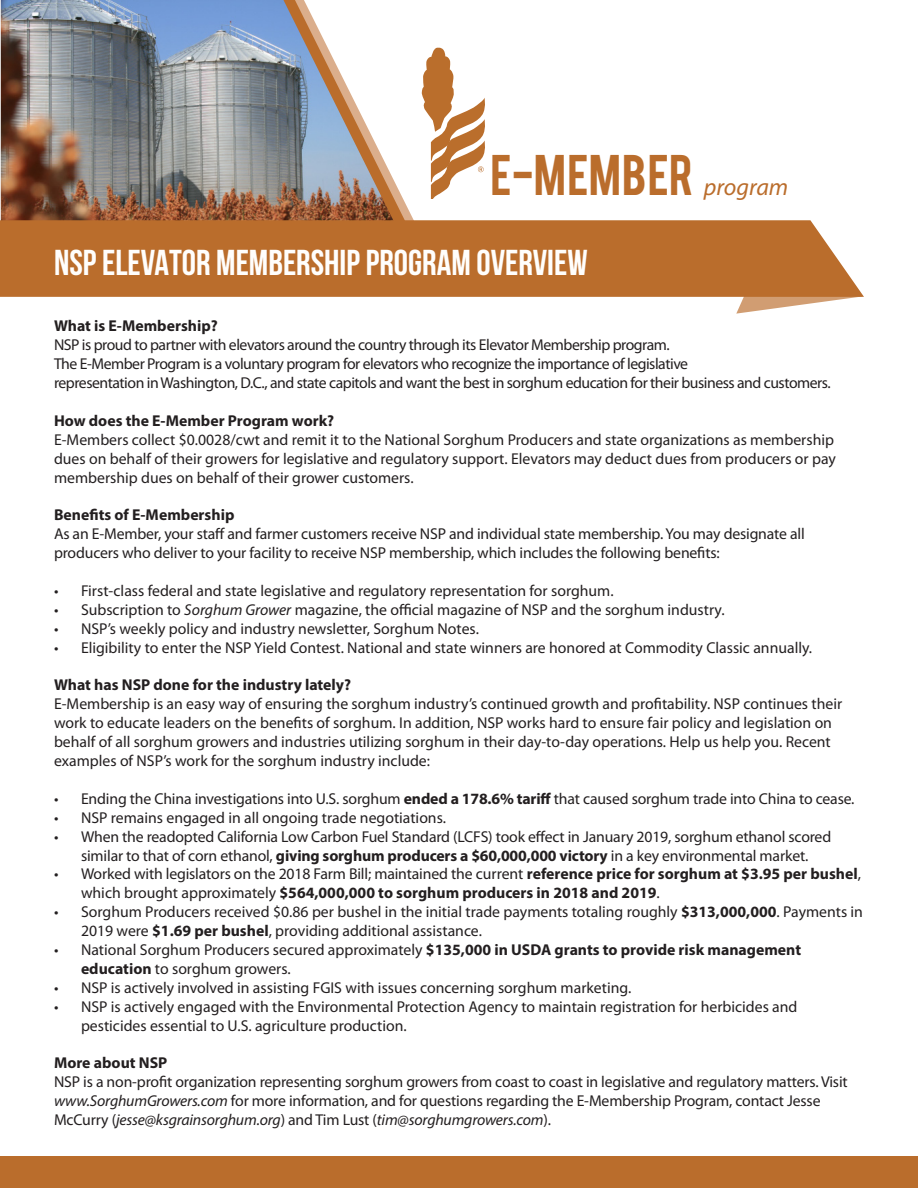
<style>
.page{position:relative;width:918px;height:1188px;background:#fff}
.page>*{position:absolute;margin:0;border:0;box-sizing:border-box;transform-origin:0 0}
.t1{font:45px "Bebas";letter-spacing:.025em;color:#ba6d2c}
.t2{font:700 36px "Bebas Neue";color:#fffefc}
.t3{font:15.75px/18.9px "Myriad Pro";letter-spacing:-.005em;color:#231f20}
.t4{font:15.75px "Myriad Pro";letter-spacing:-.03em;color:#231f20}
.t5{font:700 15.75px "Myriad Pro";color:#231f20}
.s1{font-family:"Myriad Pro";font-style:italic;font-size:24px}
.s2{font-style:italic}
.s3{font-weight:700}
</style>
<div class="page">
<img style="left:1px;top:0;width:283px;height:220px">
<div style="left:0;top:1156px;width:918px;height:32px;background:#ba6d2c"></div>
<svg style="left:736px;top:297px;width:122px;height:17px"></svg>
<svg style="left:284px;top:0;width:201px;height:220px"></svg>
<div style="left:0;top:220px;width:864px;height:77px;background:#ba6d2c"></div>
<p class="t1" style="left:490px;top:142px;width:299px">E-MEMBER <span class="s1">program</span></p>
<p class="t2" style="left:54px;top:243px;width:535px">NSP ELEVATOR MEMBERSHIP PROGRAM OVERVIEW</p>
<p class="t5" style="left:54px;top:316px;width:165px">What is E-Membership?</p>
<p class="t4" style="left:54px;top:335px;width:617px">NSP is proud to partner with elevators around the country through its Elevator Membership program.</p>
<p class="t4" style="left:54px;top:354px;width:636px">The E-Member Program is a voluntary program for elevators who recognize the importance of legislative</p>
<p class="t4" style="left:54px;top:373px;width:778px">representation in Washington, D.C., and state capitols and want the best in sorghum education for their business and customers.</p>
<p class="t5" style="left:54px;top:410px;width:282px">How does the E-Member Program work?</p>
<p class="t3" style="left:54px;top:430px;width:783px;text-align:justify">E-Members collect $0.0028/cwt and remit it to the National Sorghum Producers and state organizations as membership dues on behalf of their growers for legislative and regulatory support. Elevators may deduct dues from producers or pay membership dues on behalf of their grower customers.</p>
<p class="t5" style="left:54px;top:505px;width:182px">Benefits of E-Membership</p>
<p class="t3" style="left:54px;top:524px;width:752px">As an E-Member, your staff and farmer customers receive NSP and individual state membership. You may designate all producers who deliver to your facility to receive NSP membership, which includes the following benefits:</p>
<p class="t3" style="left:54px;top:581px;width:561px">• First-class federal and state legislative and regulatory representation for sorghum.</p>
<p class="t3" style="left:54px;top:600px;width:672px">• Subscription to <span class="s2">Sorghum Grower</span> magazine, the official magazine of NSP and the sorghum industry.</p>
<p class="t3" style="left:54px;top:619px;width:426px">• NSP’s weekly policy and industry newsletter, Sorghum Notes.</p>
<p class="t3" style="left:54px;top:638px;width:760px">• Eligibility to enter the NSP Yield Contest. National and state winners are honored at Commodity Classic annually.</p>
<p class="t5" style="left:54px;top:675px;width:299px">What has NSP done for the industry lately?</p>
<p class="t3" style="left:54px;top:694px;width:790px">E-Membership is an easy way of ensuring the sorghum industry’s continued growth and profitability. NSP continues their work to educate leaders on the benefits of sorghum. In addition, NSP works hard to ensure fair policy and legislation on behalf of all sorghum growers and industries utilizing sorghum in their day-to-day operations. Help us help you. Recent examples of NSP’s work for the sorghum industry include:</p>
<p class="t3" style="left:54px;top:789px;width:802px">• Ending the China investigations into U.S. sorghum <span class="s3">ended a 178.6% tariff</span> that caused sorghum trade into China to cease.</p>
<p class="t3" style="left:54px;top:808px;width:394px">• NSP remains engaged in all ongoing trade negotiations.</p>
<p class="t3" style="left:54px;top:827px;width:779px;text-align:center">• When the readopted California Low Carbon Fuel Standard (LCFS) took effect in January 2019, sorghum ethanol scored similar to that of corn ethanol, <span class="s3">giving sorghum producers a $60,000,000 victory</span> in a key environmental market.</p>
<p class="t3" style="left:81px;top:864px;width:782px;text-indent:-27px">• Worked with legislators on the 2018 Farm Bill; maintained the current <span class="s3">reference price for sorghum at $3.95 per bushel</span>, which brought approximately <span class="s3">$564,000,000 to sorghum producers in 2018 and 2019</span>.</p>
<p class="t3" style="left:81px;top:902px;width:784px;text-indent:-27px">• Sorghum Producers received $0.86 per bushel in the initial trade payments totaling roughly <span class="s3">$313,000,000</span>. Payments in<br>2019 were <span class="s3">$1.69 per bushel</span>, providing additional assistance.</p>
<p class="t3" style="left:81px;top:940px;width:722px;text-indent:-27px">• National Sorghum Producers secured approximately <span class="s3">$135,000 in USDA grants to provide risk management education</span> to sorghum growers.</p>
<p class="t3" style="left:54px;top:978px;width:579px">• NSP is actively involved in assisting FGIS with issues concerning sorghum marketing.</p>
<p class="t3" style="left:81px;top:997px;width:718px;text-indent:-27px">• NSP is actively engaged with the Environmental Protection Agency to maintain registration for herbicides and pesticides essential to U.S. agriculture production.</p>
<p class="t5" style="left:54px;top:1053px;width:115px">More about NSP</p>
<p class="t3" style="left:54px;top:1072px;width:795px">NSP is a non-profit organization representing sorghum growers from coast to coast in legislative and regulatory matters. Visit <span class="s2">www.SorghumGrowers.com</span> for more information, and for questions regarding the E-Membership Program, contact Jesse<br>McCurry (<span class="s2">jesse@ksgrainsorghum.org</span>) and Tim Lust (<span class="s2">tim@sorghumgrowers.com</span>).</p>
</div>
